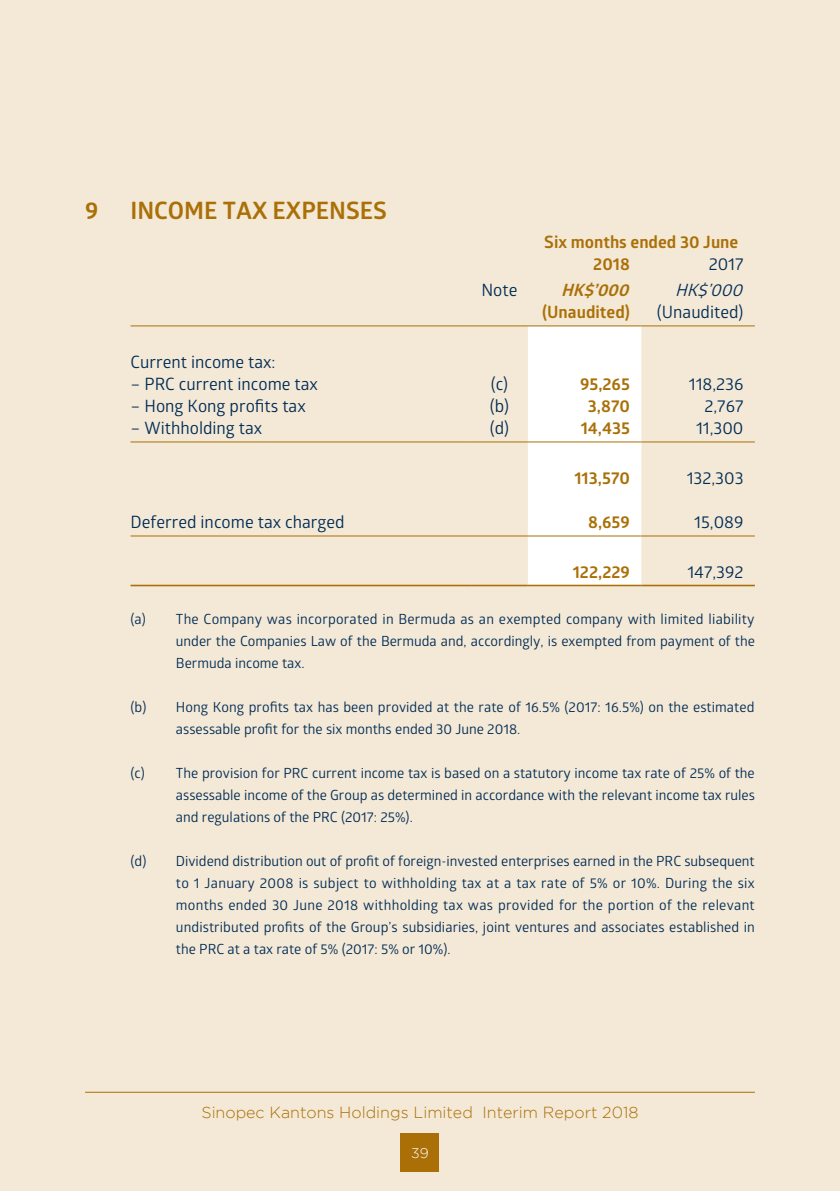
<style>
.page{position:relative;width:840px;height:1191px;background:#fff}
.page>*{position:absolute;margin:0;border:0;box-sizing:border-box;transform-origin:0 0}
.t1{font:700 24px "Glober";color:#aa7007}
.t2{font:17px "Glober";color:#002c55}
.t3{font:700 17px/22px "Glober";color:#aa7007}
.t4{font:italic 700 17px "Glober";color:#aa7007}
.t5{font:italic 17px "Glober";color:#002c55}
.t6{font:300 16px "Gotham";color:#aa7007}
.t7{font:14px/22px "Glober";color:#002c55;text-align:justify}
.t8{font:300 14px "Gotham";color:#fff}
</style>
<div class="page">
<div style="left:0;top:0;width:839px;height:1191px;background:#f4e8d6"></div>
<hr style="left:85px;top:1092px;width:669px;height:1px;background:#aa7007">
<div style="left:400px;top:1133px;width:39px;height:39px;background:#aa7007"></div>
<div style="left:527px;top:326px;width:114px;height:258px;background:#fff"></div>
<hr style="left:130px;top:325px;width:341px;height:1px;background:#aa7007">
<hr style="left:471px;top:325px;width:56px;height:1px;background:#aa7007">
<hr style="left:527px;top:325px;width:114px;height:1px;background:#aa7007">
<hr style="left:641px;top:325px;width:113px;height:1px;background:#aa7007">
<hr style="left:130px;top:441px;width:341px;height:1px;background:#aa7007">
<hr style="left:471px;top:441px;width:56px;height:1px;background:#aa7007">
<hr style="left:527px;top:441px;width:114px;height:1px;background:#aa7007">
<hr style="left:641px;top:441px;width:113px;height:1px;background:#aa7007">
<hr style="left:130px;top:535px;width:341px;height:1px;background:#aa7007">
<hr style="left:471px;top:535px;width:56px;height:1px;background:#aa7007">
<hr style="left:527px;top:535px;width:114px;height:1px;background:#aa7007">
<hr style="left:641px;top:535px;width:113px;height:1px;background:#aa7007">
<hr style="left:130px;top:584px;width:341px;height:2px;background:#aa7007">
<hr style="left:471px;top:584px;width:56px;height:2px;background:#aa7007">
<hr style="left:527px;top:584px;width:114px;height:2px;background:#aa7007">
<hr style="left:641px;top:584px;width:113px;height:2px;background:#aa7007">
<h1 class="t1" style="left:85px;top:194px;width:15px">9</h1>
<h1 class="t1" style="left:130px;top:194px;width:24px">Income</h1>
<h1 class="t1" style="left:222px;top:194px;width:16px">tax</h1>
<h1 class="t1" style="left:272px;top:194px;width:15px">expenses</h1>
<p class="t3" style="left:593px;top:230px;width:146px;text-indent:-49px">Six months ended 30 June<br>2018</p>
<p class="t2" style="left:708px;top:252px;width:36px">2017</p>
<p class="t2" style="left:481px;top:278px;width:38px">Note</p>
<p class="t4" style="left:561px;top:278px;width:75px">HK$’000</p>
<p class="t5" style="left:674px;top:278px;width:74px">HK$’000</p>
<p class="t3" style="left:541px;top:300px;width:89px">(Unaudited)</p>
<p class="t2" style="left:656px;top:300px;width:88px">(Unaudited)</p>
<p class="t2" style="left:130px;top:350px;width:146px">Current income tax:</p>
<p class="t2" style="left:130px;top:372px;width:189px">– PRC current income tax</p>
<p class="t2" style="left:490px;top:372px;width:19px">(c)</p>
<p class="t3" style="left:579px;top:372px;width:51px">95,265</p>
<p class="t2" style="left:688px;top:372px;width:56px">118,236</p>
<p class="t2" style="left:130px;top:394px;width:177px">– Hong Kong profits tax</p>
<p class="t2" style="left:489px;top:394px;width:21px">(b)</p>
<p class="t3" style="left:587px;top:394px;width:44px">3,870</p>
<p class="t2" style="left:704px;top:394px;width:40px">2,767</p>
<p class="t2" style="left:130px;top:416px;width:133px">– Withholding tax</p>
<p class="t2" style="left:489px;top:416px;width:21px">(d)</p>
<p class="t3" style="left:580px;top:416px;width:51px">14,435</p>
<p class="t2" style="left:695px;top:416px;width:49px">11,300</p>
<p class="t3" style="left:574px;top:466px;width:57px">113,570</p>
<p class="t2" style="left:686px;top:466px;width:58px">132,303</p>
<p class="t2" style="left:130px;top:510px;width:215px">Deferred income tax charged</p>
<p class="t3" style="left:588px;top:510px;width:43px">8,659</p>
<p class="t2" style="left:693px;top:510px;width:51px">15,089</p>
<p class="t3" style="left:572px;top:560px;width:59px">122,229</p>
<p class="t2" style="left:687px;top:560px;width:58px">147,392</p>
<p class="t7" style="left:176px;top:608px;width:580px;text-indent:-45px">(a) The Company was incorporated in Bermuda as an exempted company with limited liability under the Companies Law of the Bermuda and, accordingly, is exempted from payment of the Bermuda income tax.</p>
<p class="t7" style="left:176px;top:696px;width:579px;text-indent:-45px">(b) Hong Kong profits tax has been provided at the rate of 16.5% (2017: 16.5%) on the estimated assessable profit for the six months ended 30 June 2018.</p>
<p class="t7" style="left:176px;top:762px;width:580px;text-indent:-45px">(c) The provision for PRC current income tax is based on a statutory income tax rate of 25% of the assessable income of the Group as determined in accordance with the relevant income tax rules and regulations of the PRC (2017: 25%).</p>
<p class="t7" style="left:176px;top:850px;width:580px;text-indent:-45px">(d) Dividend distribution out of profit of foreign-invested enterprises earned in the PRC subsequent to 1 January 2008 is subject to withholding tax at a tax rate of 5% or 10%. During the six months ended 30 June 2018 withholding tax was provided for the portion of the relevant undistributed profits of the Group’s subsidiaries, joint ventures and associates established in the PRC at a tax rate of 5% (2017: 5% or 10%).</p>
<p class="t6" style="left:201px;top:1103px;width:438px">Sinopec Kantons Holdings Limited Interim Report 2018</p>
<p class="t8" style="left:411px;top:1145px;width:19px">39</p>
</div>
